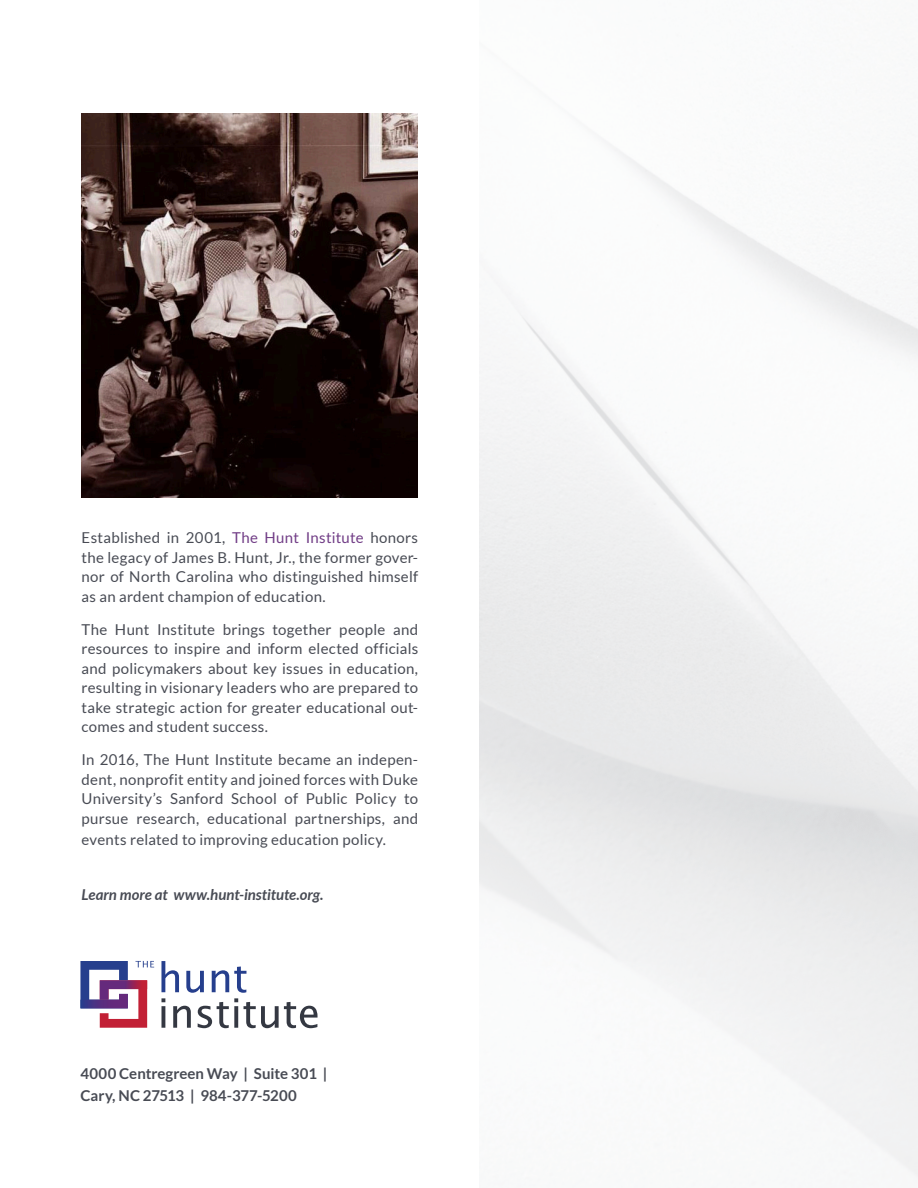
<style>
.page{position:relative;width:918px;height:1188px;background:#fff}
.page>*{position:absolute;margin:0;border:0;box-sizing:border-box;transform-origin:0 0}
.t1{font:15px/19.5px "Lato";letter-spacing:.02em;color:#484b54;text-align:justify}
.Body_Copy{font:700 15px/22.5px "Lato";color:#484b54}
.t2{font:italic 700 15px "Lato";color:#484b54}
.s1{color:#713d86}
</style>
<div class="page">
<svg style="left:161px;top:961px;width:157px;height:67px"></svg>
<svg style="left:80px;top:961px;width:74px;height:67px"></svg>
<img style="left:128px;top:980px;width:19px;height:20px">
<img style="left:100px;top:980px;width:28px;height:14px">
<img style="left:80px;top:994px;width:48px;height:14px">
<img style="left:81px;top:113px;width:337px;height:385px">
<p class="t1" style="left:82px;top:528px;width:338px">Established in 2001, <span class="s1">The Hunt Institute</span> honors the legacy of James B. Hunt, Jr., the former gover&shy;nor of North Carolina who distinguished himself as an ardent champion of education.</p>
<p class="t1" style="left:82px;top:620px;width:338px">The Hunt Institute brings together people and resources to inspire and inform elected officials and policymakers about key issues in education, resulting in visionary leaders who are prepared to take strategic action for greater educational out&shy;comes and student success.</p>
<p class="t1" style="left:82px;top:750px;width:338px">In 2016, The Hunt Institute became an indepen&shy;dent, nonprofit entity and joined forces with Duke University’s Sanford School of Public Policy to pursue research, educational partnerships, and</p>
<p class="t1" style="left:82px;top:830px;width:306px">events related to improving education policy.</p>
<p class="t2" style="left:82px;top:886px;width:244px">Learn more at www.hunt-institute.org.</p>
<p class="Body_Copy" style="left:80px;top:1062px;width:248px">4000 Centregreen Way | Suite 301 |<br>Cary, NC 27513 | 984-377-5200</p>
</div>
